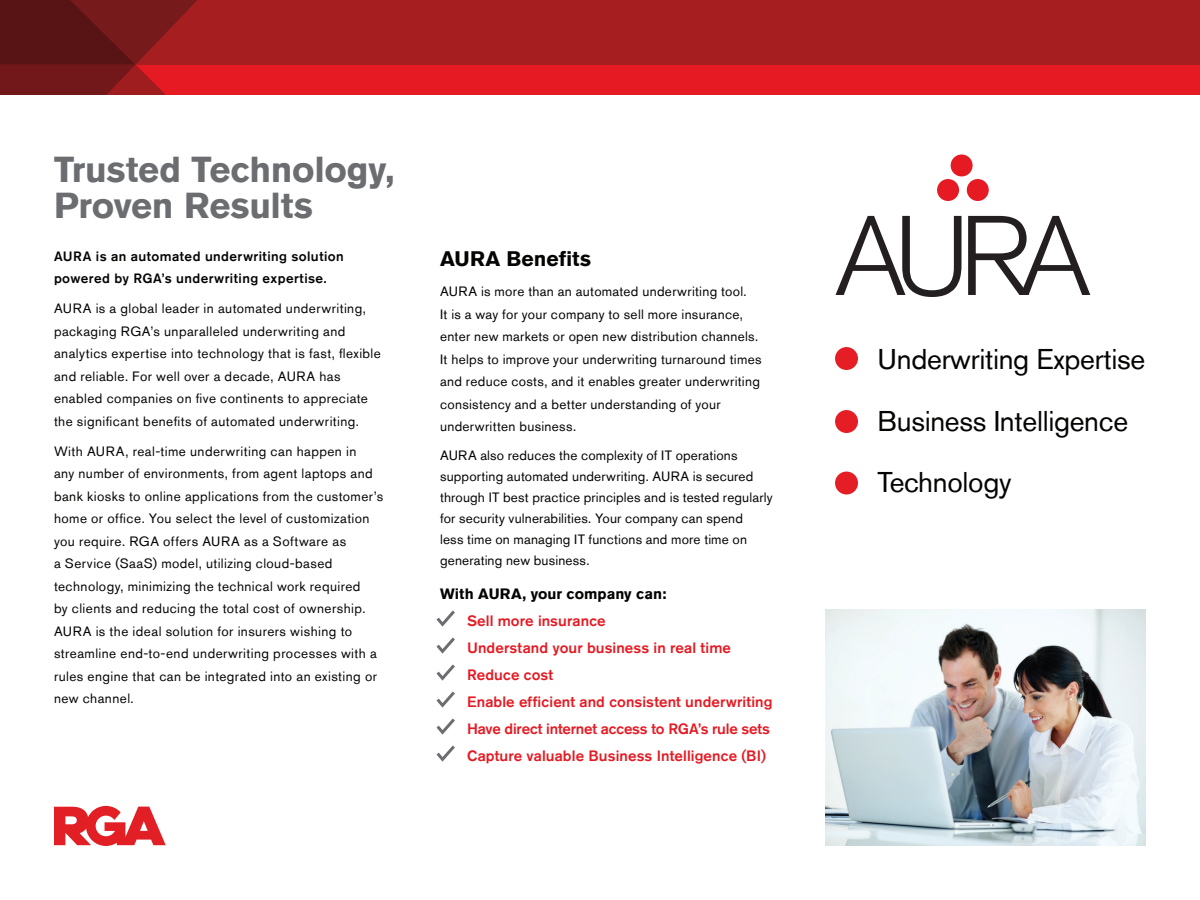
<style>
.page{position:relative;width:1200px;height:900px;background:#fff}
.page>*{position:absolute;margin:0;border:0;box-sizing:border-box;transform-origin:0 0}
.t1{font:700 36px/36px "Akzidenz Grotesk Std";letter-spacing:-.005em;color:#6c6d70}
.t2{font:28.5px/61.5px "Akzidenz Grotesk Std";letter-spacing:-.01em;color:#040503}
.t3{font:700 21px "Akzidenz Grotesk Std";letter-spacing:.005em;color:#040503}
.t4{font:500 15px/27px "Akzidenz Grotesk Std";letter-spacing:.005em;color:#e51a23}
.t5{font:700 15px "Akzidenz Grotesk Std";color:#040503}
.t6{font:13.5px/22.5px "Akzidenz Grotesk Std";letter-spacing:.025em;color:#040503}
.t7{font:500 13.5px/22.5px "Akzidenz Grotesk Std";letter-spacing:.03em;color:#040503}
</style>
<div class="page">
<div style="left:0;top:0;width:1200px;height:368px;background:#e51a23"></div>
<div style="left:0;top:0;width:1200px;height:65px;background:#a71e21"></div>
<svg style="left:0;top:0;width:197px;height:96px"></svg>
<div style="left:0;top:96px;width:1200px;height:285px;background:#fff"></div>
<img style="left:825px;top:609px;width:321px;height:237px">
<svg style="left:436px;top:610px;width:19px;height:152px"></svg>
<svg style="left:54px;top:806px;width:112px;height:40px"></svg>
<div style="left:835px;top:347px;width:23px;height:23px;background:#e51e26;border-radius:50%"></div>
<div style="left:835px;top:410px;width:23px;height:23px;background:#e51e26;border-radius:50%"></div>
<div style="left:835px;top:472px;width:23px;height:23px;background:#e51e26;border-radius:50%"></div>
<svg style="left:836px;top:216px;width:126px;height:81px"></svg>
<svg style="left:968px;top:216px;width:122px;height:79px"></svg>
<div style="left:951px;top:155px;width:22px;height:21px;background:#e51a23;border-radius:50%"></div>
<div style="left:937px;top:179px;width:22px;height:22px;background:#e51a23;border-radius:50%"></div>
<div style="left:967px;top:179px;width:22px;height:22px;background:#e51a23;border-radius:50%"></div>
<h1 class="t1" style="left:54px;top:151px;width:342px">Trusted Technology,<br>Proven Results</h1>
<p class="t7" style="left:54px;top:244px;width:291px">AURA is an automated underwriting solution powered by RGA’s underwriting expertise.</p>
<p class="t6" style="left:54px;top:297px;width:328px">AURA is a global leader in automated underwriting, packaging RGA’s unparalleled underwriting and analytics expertise into technology that is fast, flexible and reliable. For well over a decade, AURA has enabled companies on five continents to appreciate the significant benefits of automated underwriting.</p>
<p class="t6" style="left:54px;top:440px;width:331px">With AURA, real-time underwriting can happen in<br>any number of environments, from agent laptops and bank kiosks to online applications from the customer’s home or office. You select the level of customization you require. RGA offers AURA as a Software as<br>a Service (SaaS) model, utilizing cloud-based technology, minimizing the technical work required<br>by clients and reducing the total cost of ownership.<br>AURA is the ideal solution for insurers wishing to streamline end-to-end underwriting processes with a rules engine that can be integrated into an existing or new channel.</p>
<h3 class="t3" style="left:440px;top:247px;width:153px">AURA Benefits</h3>
<p class="t6" style="left:440px;top:280px;width:323px">AURA is more than an automated underwriting tool.<br>It is a way for your company to sell more insurance, enter new markets or open new distribution channels.<br>It helps to improve your underwriting turnaround times and reduce costs, and it enables greater underwriting consistency and a better understanding of your underwritten business.</p>
<p class="t6" style="left:440px;top:444px;width:334px;line-height:21px">AURA also reduces the complexity of IT operations supporting automated underwriting. AURA is secured through IT best practice principles and is tested regularly for security vulnerabilities. Your company can spend<br>less time on managing IT functions and more time on generating new business.</p>
<p class="t5" style="left:440px;top:585px;width:228px">With AURA, your company can:</p>
<p class="t4" style="left:467px;top:607px;width:307px">Sell more insurance<br>Understand your business in real time Reduce cost<br>Enable efficient and consistent underwriting Have direct internet access to RGA’s rule sets Capture valuable Business Intelligence (BI)</p>
<h2 class="t2" style="left:878px;top:329px;width:269px">Underwriting Expertise<br>Business Intelligence<br>Technology</h2>
</div>
